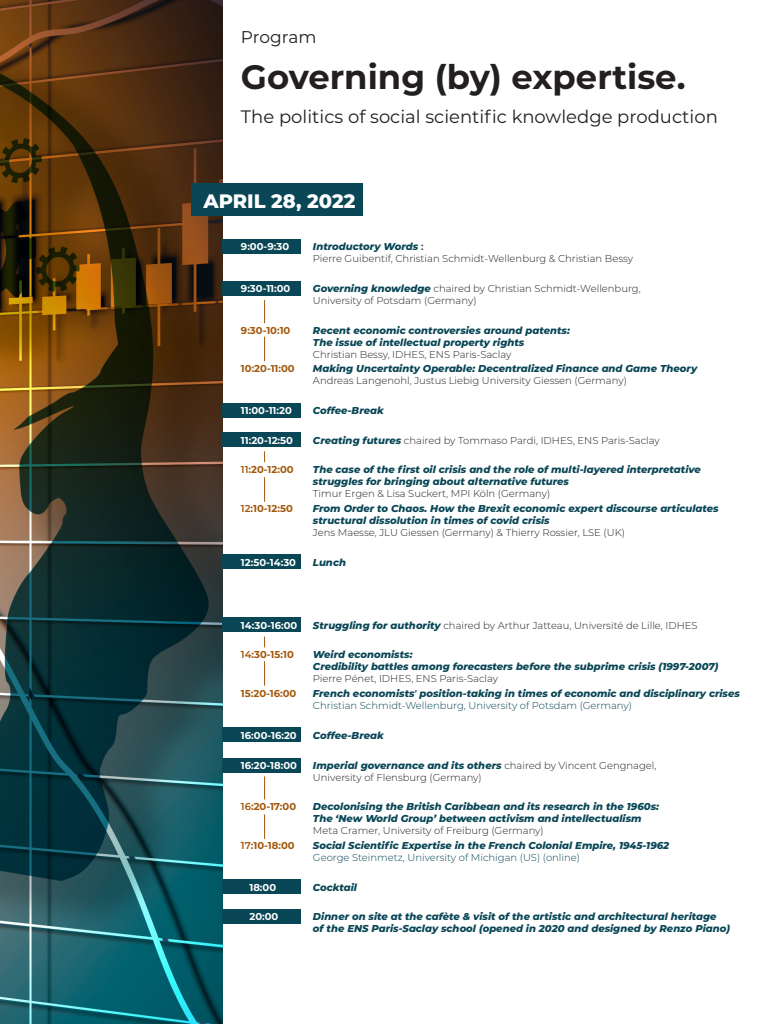
<style>
.page{position:relative;width:768px;height:1024px;background:#fff}
.page>*{position:absolute;margin:0;border:0;box-sizing:border-box;transform-origin:0 0}
.t1{font:700 33.8px "Montserrat";color:#231f20}
.t2{font:800 19.4px "Montserrat";color:#fff}
.t3{font:18px "Montserrat";color:#231f20}
.t4{font:17px "Montserrat";letter-spacing:-.005em;color:#231f20}
.t5{font:italic 800 10px/12px "Montserrat";color:#094656}
.t6{font:300 10px/12px "Montserrat";color:#231f20}
.t7{font:700 10px "Montserrat";color:#fff}
.t8{font:700 10px "Montserrat";color:#a25709}
.s1{font-weight:800;font-style:italic;color:#094656}
.s2{font-weight:600}
.s3{font-weight:300;font-style:normal;color:#231f20}
.s4{font-weight:300;font-style:normal}
</style>
<div class="page">
<img style="left:0;top:0;width:222px;height:1024px">
<div style="left:191px;top:184px;width:171px;height:32px;background:#094656"></div>
<div style="left:222px;top:239px;width:79px;height:14px;background:#094656"></div>
<div style="left:222px;top:617px;width:79px;height:15px;background:#094656"></div>
<div style="left:222px;top:281px;width:79px;height:14px;background:#094656"></div>
<div style="left:222px;top:727px;width:79px;height:15px;background:#094656"></div>
<div style="left:222px;top:403px;width:79px;height:15px;background:#094656"></div>
<div style="left:222px;top:758px;width:79px;height:15px;background:#094656"></div>
<div style="left:222px;top:554px;width:79px;height:15px;background:#094656"></div>
<div style="left:222px;top:909px;width:79px;height:15px;background:#094656"></div>
<div style="left:222px;top:432px;width:79px;height:15px;background:#094656"></div>
<div style="left:222px;top:879px;width:79px;height:15px;background:#094656"></div>
<svg style="left:264px;top:300px;width:1px;height:23px"></svg>
<svg style="left:264px;top:776px;width:1px;height:23px"></svg>
<svg style="left:264px;top:337px;width:1px;height:24px"></svg>
<svg style="left:264px;top:661px;width:1px;height:25px"></svg>
<svg style="left:264px;top:477px;width:1px;height:25px"></svg>
<svg style="left:264px;top:814px;width:1px;height:25px"></svg>
<p class="t4" style="left:241px;top:25px;width:77px">Program</p>
<p class="t1" style="left:241px;top:53px;width:446px">Governing (by) expertise.</p>
<p class="t3" style="left:241px;top:105px;width:478px">The politics of social scientific knowledge production</p>
<p class="t2" style="left:203px;top:187px;width:153px">APRIL 28, 2022</p>
<p class="t7" style="left:241px;top:239px;width:50px">9:00-9:30</p>
<p class="t6" style="left:313px;top:240px;width:322px"><span class="s1">Introductory Words</span> <span class="s2">:<br></span>Pierre Guibentif, Christian Schmidt-Wellenburg &amp; Christian Bessy</p>
<p class="t7" style="left:241px;top:281px;width:51px">9:30-11:00</p>
<p class="t6" style="left:313px;top:282px;width:329px"><span class="s1">Governing knowledge</span> chaired by Christian Schmidt-Wellenburg,<br>University of Potsdam (Germany)</p>
<p class="t8" style="left:241px;top:323px;width:51px">9:30-10:10</p>
<p class="t5" style="left:313px;top:323px;width:258px">Recent economic controversies around patents:<br>The issue of intellectual property rights<br><span class="s3">Christian Bessy, IDHES, ENS Paris-Saclay</span></p>
<p class="t8" style="left:241px;top:362px;width:55px">10:20-11:00</p>
<p class="t5" style="left:313px;top:362px;width:386px">Making Uncertainty Operable: Decentralized Finance and Game Theory<br><span class="s3">Andreas Langenohl, Justus Liebig University Giessen (Germany)</span></p>
<p class="t7" style="left:241px;top:403px;width:52px">11:00-11:20</p>
<p class="t5" style="left:313px;top:404px;width:72px">Coffee-Break</p>
<p class="t7" style="left:241px;top:433px;width:54px">11:20-12:50</p>
<p class="t6" style="left:313px;top:434px;width:348px"><span class="s1">Creating futures</span> chaired by Tommaso Pardi, IDHES, ENS Paris-Saclay</p>
<p class="t8" style="left:241px;top:463px;width:54px"><span class="s2">11</span>:20-12:00</p>
<p class="t5" style="left:313px;top:463px;width:389px">The case of the first oil crisis and the role of multi-layered interpretative struggles for bringing about alternative futures<br><span class="s3">Timur Ergen &amp; Lisa Suckert, MPI Köln (Germany)</span></p>
<p class="t8" style="left:241px;top:501px;width:53px"><span class="s2">12</span>:10-12:50</p>
<p class="t5" style="left:313px;top:502px;width:407px">From Order to Chaos. How the Brexit economic expert discourse articulates structural dissolution in times of covid crisis<br><span class="s3">Jens Maesse, JLU Giessen (Germany) &amp; Thierry Rossier, LSE (UK)</span></p>
<p class="t7" style="left:241px;top:555px;width:57px">12:50-14:30</p>
<p class="t5" style="left:313px;top:556px;width:34px">Lunch</p>
<p class="t7" style="left:241px;top:618px;width:58px">14:30-16:00</p>
<p class="t6" style="left:313px;top:619px;width:386px"><span class="s1">Struggling for authority</span> chaired by Arthur Jatteau, Université de Lille, IDHES</p>
<p class="t8" style="left:241px;top:648px;width:54px"><span class="s2">14</span>:30-15:10</p>
<p class="t5" style="left:313px;top:648px;width:407px">Weird economists:<br>Credibility battles among forecasters before the subprime crisis (1997-2007)<br><span class="s3">Pierre Pénet, IDHES, ENS Paris-Saclay</span></p>
<p class="t8" style="left:241px;top:686px;width:57px">15:20-16:00</p>
<p class="t5" style="left:313px;top:687px;width:428px">French economistsʼ position-taking in times of economic and disciplinary crises<br><span class="s4">Christian Schmidt-Wellenburg, University of Potsdam (Germany)</span></p>
<p class="t7" style="left:241px;top:728px;width:57px">16:00-16:20</p>
<p class="t5" style="left:313px;top:729px;width:72px">Coffee-Break</p>
<p class="t7" style="left:241px;top:758px;width:57px">16:20-18:00</p>
<p class="t6" style="left:313px;top:759px;width:345px"><span class="s1">Imperial governance and its others</span> chaired by Vincent Gengnagel,<br>University of Flensburg (Germany)</p>
<p class="t8" style="left:241px;top:799px;width:57px"><span class="s2">16</span>:20-17:00</p>
<p class="t5" style="left:313px;top:800px;width:348px">Decolonising the British Caribbean and its research in the 1960s:<br>The ‘New World Group’ between activism and intellectualism<br><span class="s3">Meta Cramer, University of Freiburg (Germany)</span></p>
<p class="t8" style="left:241px;top:838px;width:55px"><span class="s2">17</span>:10-18:00</p>
<p class="t5" style="left:313px;top:839px;width:358px">Social Scientific Expertise in the French Colonial Empire, 1945-1962<br><span class="s4">George Steinmetz, University of Michigan (US) (online)</span></p>
<p class="t7" style="left:249px;top:880px;width:28px">18:00</p>
<p class="t5" style="left:313px;top:881px;width:46px">Cocktail</p>
<p class="t7" style="left:249px;top:910px;width:30px">20:00</p>
<p class="t5" style="left:313px;top:910px;width:419px">Dinner on site at the cafète &amp; visit of the artistic and architectural heritage<br>of the ENS Paris-Saclay school (opened in 2020 and designed by Renzo Piano)</p>
</div>
